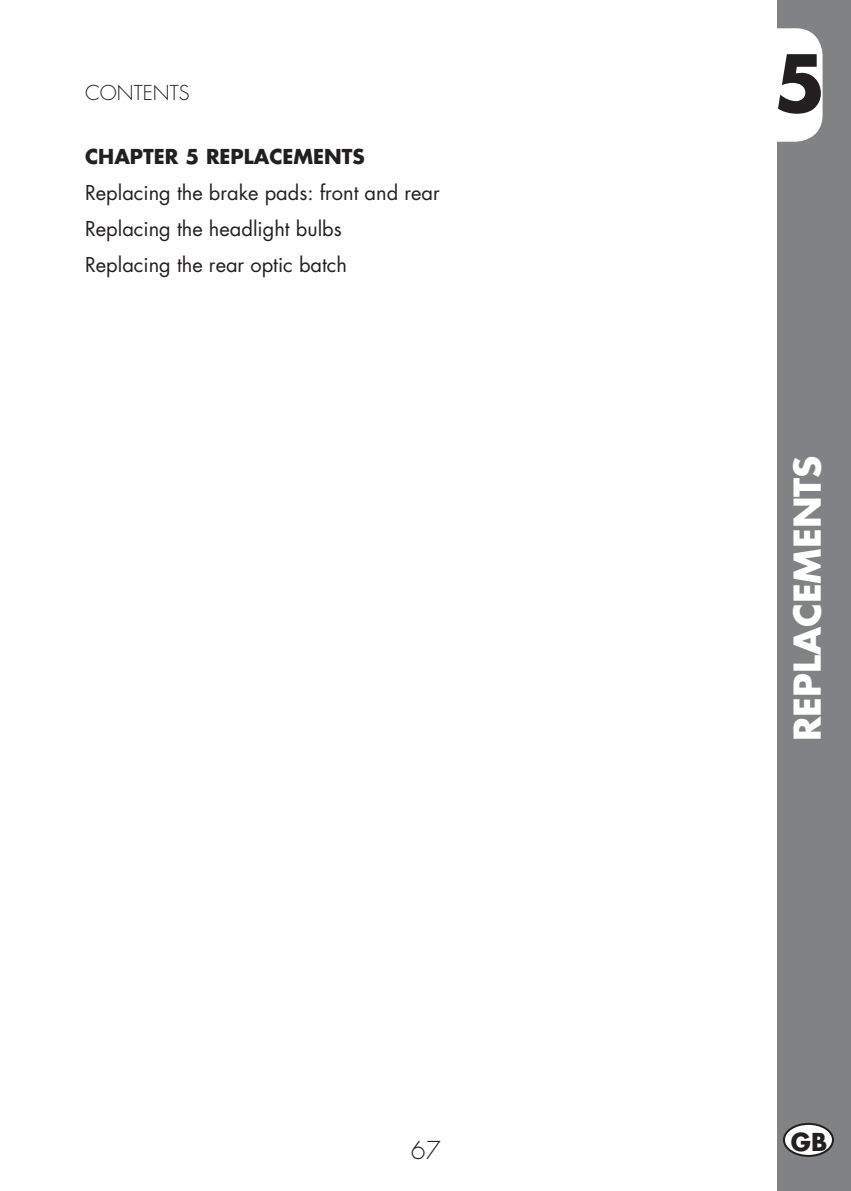
<style>
.page{position:relative;width:851px;height:1191px;background:#fff}
.page>*{position:absolute;margin:0;border:0;box-sizing:border-box;transform-origin:0 0}
.t1{font:700 76px "Futura";color:#231f20}
.t2{font:700 36px "Futura";color:#fff}
.t3{font:300 24px "Futura";color:#231f20}
.t4{font:700 24px "Futura";color:#231f20}
.t5{font:20px/36px "Futura";color:#231f20}
.t6{font:700 20px "Futura";color:#231f20}
.t7{font:300 20px "Futura";color:#231f20}
</style>
<div class="page">
<div style="left:777px;top:0;width:73px;height:1191px;background:#808285"></div>
<div style="left:693px;top:28px;width:129px;height:114px;background:#fff;border-radius:27px"></div>
<div style="left:783px;top:1123px;width:49px;height:32px;background:#fff;border-radius:50%"></div>
<div style="left:782px;top:1122px;width:51px;height:34px;border:2px solid #231f20;border-radius:50%"></div>
<p class="t7" style="left:85px;top:84px;width:106px">CONTENTS</p>
<p class="t6" style="left:85px;top:148px;width:281px">CHAPTER 5 REPLACEMENTS</p>
<p class="t5" style="left:85px;top:176px;width:356px">Replacing the brake pads: front and rear<br>Replacing the headlight bulbs<br>Replacing the rear optic batch</p>
<h1 class="t1" style="left:773px;top:48px;width:54px">5</h1>
<h2 class="t2" style="left:790px;top:741px;width:287px;rotate:-90deg">REPLACEMENTS</h2>
<p class="t3" style="left:411px;top:1138px;width:31px">67</p>
<p class="t4" style="left:790px;top:1130px;width:38px">GB</p>
</div>
